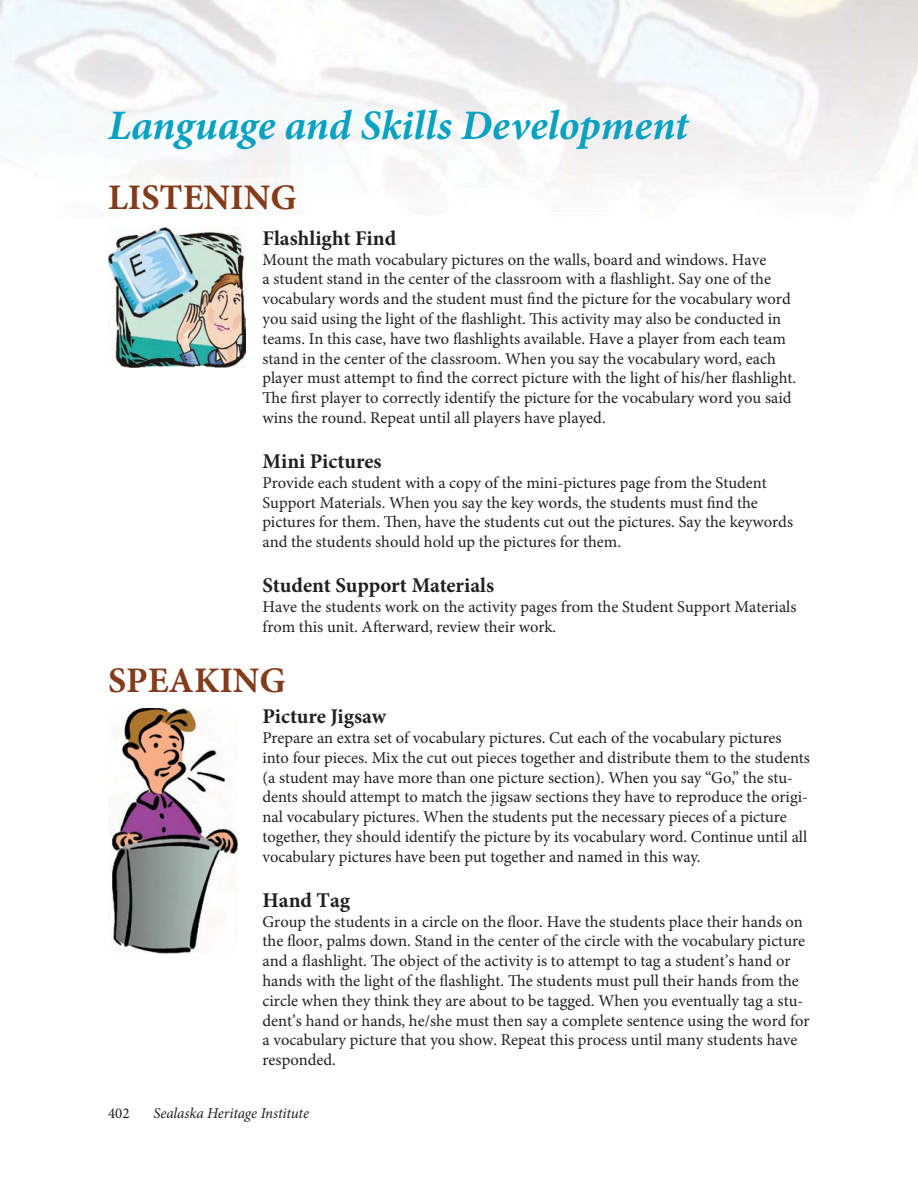
<style>
.page{position:relative;width:918px;height:1188px;background:#fff}
.page>*{position:absolute;margin:0;border:0;box-sizing:border-box;transform-origin:0 0}
.t1{font:italic 700 42px "Minion Pro";color:#09a1c2}
.t2{font:700 36px "Minion Pro";color:#823b1b}
.t3{font:700 21px "Minion Pro";color:#231f20}
.t4{font:16.5px/19.8px "Minion Pro";color:#231f20}
.t5{font:italic 15px "Minion Pro";letter-spacing:-.01em;color:#231f20}
.t6{font:15px "Minion Pro";color:#231f20}
</style>
<div class="page">
<img style="left:108px;top:228px;width:138px;height:140px">
<img style="left:108px;top:708px;width:129px;height:245px">
<h1 class="t1" style="left:108px;top:108px;width:582px">Language and Skills Development</h1>
<h2 class="t2" style="left:108px;top:183px;width:190px">LISTENING</h2>
<p class="t3" style="left:263px;top:230px;width:135px">Flashlight Find</p>
<p class="t4" style="left:263px;top:251px;width:535px">Mount the math vocabulary pictures on the walls, board and win dows. Have<br>a student stand in the center of the classroom with a flashlight. Say one of the vocabulary words and the student must find the picture for the vo cabulary word you said using the light of the flashlight. This activity may also be conducted in teams. In this case, have two flashlights available. Have a player from each team stand in the center of the classroom. When you say the vocabulary word, each player must attempt to find the correct picture with the light of his/her flashlight.<br>The first player to correctly identify the picture for the vocabulary word you said wins the round. Repeat until all players have played.</p>
<p class="t3" style="left:263px;top:453px;width:121px">Mini Pictures</p>
<p class="t4" style="left:263px;top:474px;width:532px">Provide each student with a copy of the mini-pictures page from the Student Support Materials. When you say the key words, the students must find the pictures for them. Then, have the students cut out the pictures. Say the keywords and the students should hold up the pictures for them.</p>
<p class="t3" style="left:263px;top:577px;width:233px">Student Support Materials</p>
<p class="t4" style="left:263px;top:598px;width:536px">Have the students work on the activity pages from the Student Support Materials from this unit. Afterward, review their work.</p>
<h2 class="t2" style="left:108px;top:666px;width:179px">SPEAKING</h2>
<p class="t3" style="left:263px;top:708px;width:125px">Picture Jigsaw</p>
<p class="t4" style="left:263px;top:729px;width:549px">Prepare an extra set of vocabulary pictures. Cut each of the vocabulary pictures into four pieces. Mix the cut out pieces together and distribute them to the students (a stu dent may have more than one picture section). When you say “Go,” the stu&shy;dents should attempt to match the jigsaw sections they have to re produce the origi&shy;nal vocabulary pictures. When the students put the necessary pieces of a picture<br>to gether, they should identify the picture by its vocab ulary word. Continue until all vocabulary pictures have been put to gether and named in this way.</p>
<p class="t3" style="left:263px;top:892px;width:89px">Hand Tag</p>
<p class="t4" style="left:263px;top:913px;width:549px">Group the students in a circle on the floor. Have the students place their hands on the floor, palms down. Stand in the center of the circle with the vocabulary picture and a flashlight. The object of the ac tivity is to attempt to tag a student’s hand or hands with the light of the flashlight. The students must pull their hands from the circle when they think they are about to be tagged. When you eventually tag a stu&shy;dent’s hand or hands, he/she must then say a complete sentence using the word for a vocabulary picture that you show. Repeat this process until many students have re sponded.</p>
<p class="t6" style="left:108px;top:1107px;width:23px">402</p>
<p class="t5" style="left:153px;top:1107px;width:157px">Sealaska Heritage Institute</p>
</div>
